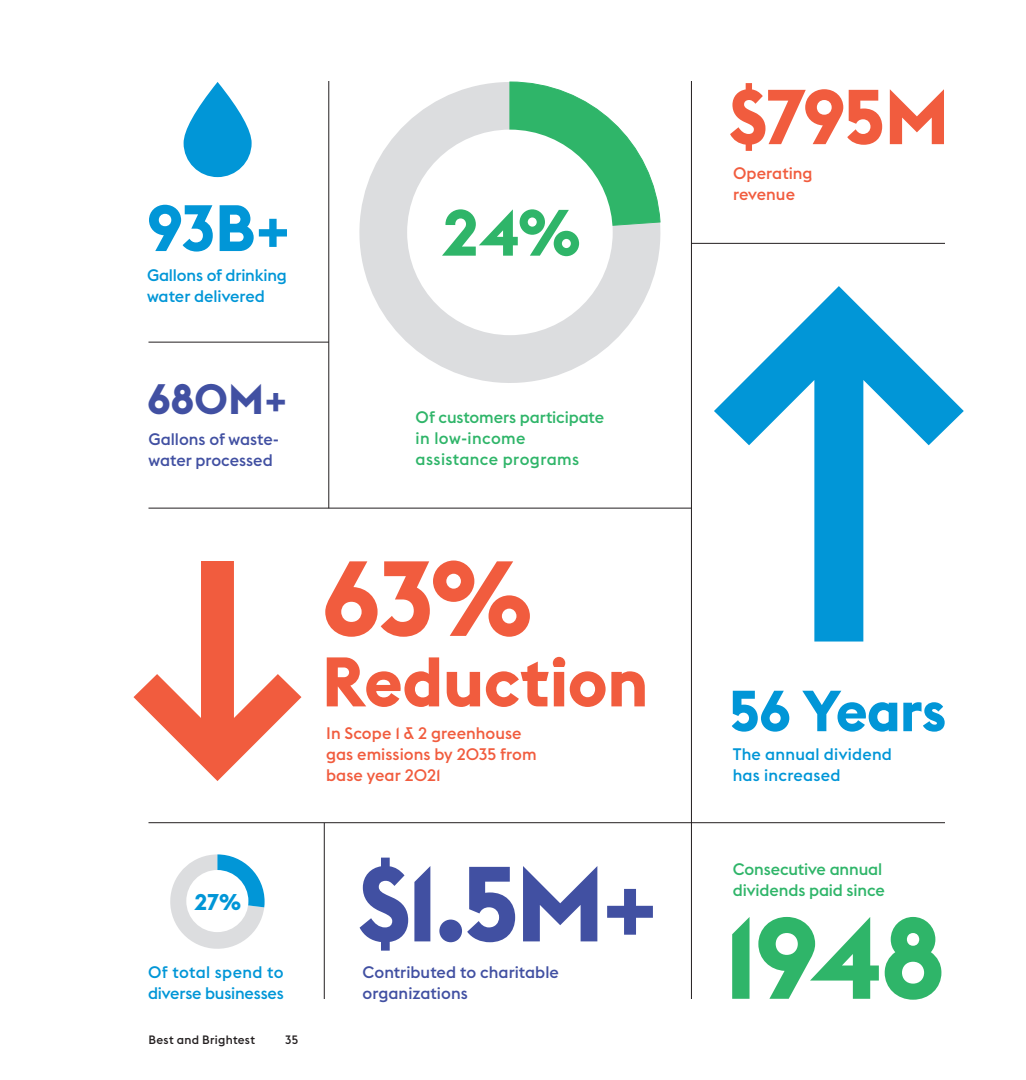
<style>
.page{position:relative;width:1026px;height:1080px;background:#fff}
.page>*{position:absolute;margin:0;border:0;box-sizing:border-box;transform-origin:0 0}
.t1{font:700 114px "Prrdwx Euclid Flex";color:#2fb569}
.t2{font:700 105px "Prrdwx Euclid Flex";color:#4150a2}
.t3{font:700 105px "Prrdwx Euclid Flex";color:#f15c3e}
.t4{font:700 76.5px "Prrdwx Euclid Flex";color:#f15c3e}
.t5{font:700 69px "Prrdwx Euclid Flex";letter-spacing:-.01em;color:#f15c3e}
.t6{font:700 64.5px "Prrdwx Euclid Flex";color:#0196d7}
.t7{font:700 64.5px "Prrdwx Euclid Flex";color:#2fb569}
.t8{font:700 57px "Prrdwx Euclid Flex";letter-spacing:-.02em;color:#0196d7}
.t9{font:700 42px "Prrdwx Euclid Flex";color:#4150a2}
.t10{font:700 22.5px "Prrdwx Euclid Flex";color:#0196d7}
.t11{font:500 16.5px/21px "Fpwdws Euclid Flex";color:#0196d7}
.t12{font:500 16.5px/21px "Fpwdws Euclid Flex";color:#f15c3e}
.t13{font:500 16.5px/21px "Fpwdws Euclid Flex";color:#4150a2}
.t14{font:500 16.5px/21px "Fpwdws Euclid Flex";letter-spacing:.015em;color:#2fb569}
.t15{font:500 16.5px/21px "Fpwdws Euclid Flex";letter-spacing:-.005em;color:#2fb569}
.t16{font:500 12px "Fpwdws Euclid Flex";letter-spacing:.025em;color:#231f20}
</style>
<div class="page">
<svg style="left:170px;top:854px;width:95px;height:95px"></svg>
<div style="left:186px;top:870px;width:62px;height:62px;background:#fff;border-radius:50%"></div>
<svg style="left:359px;top:82px;width:302px;height:301px;fill:#dcdddf"></svg>
<svg style="left:510px;top:82px;width:150px;height:151px"></svg>
<div style="left:407px;top:130px;width:206px;height:205px;background:#fff;border-radius:50%"></div>
<svg style="left:714px;top:286px;width:250px;height:356px"></svg>
<hr style="left:148px;top:342px;width:181px;height:1px;background:#231f20">
<hr style="left:148px;top:508px;width:544px;height:1px;background:#231f20">
<svg style="left:134px;top:561px;width:167px;height:220px"></svg>
<hr style="left:148px;top:822px;width:797px;height:1px;background:#231f20">
<hr style="left:324px;top:823px;width:1px;height:176px;background:#231f20">
<hr style="left:328px;top:81px;width:1px;height:427px;background:#231f20">
<hr style="left:691px;top:81px;width:1px;height:918px;background:#231f20">
<hr style="left:691px;top:243px;width:254px;height:1px;background:#231f20">
<svg style="left:184px;top:82px;width:68px;height:95px;fill:#0196d7"></svg>
<h3 class="t6" style="left:147px;top:191px;width:146px">93B+</h3>
<h3 class="t7" style="left:442px;top:196px;width:140px">24%</h3>
<p class="t11" style="left:147px;top:265px;width:141px">Gallons of drinking water delivered</p>
<h3 class="t9" style="left:147px;top:375px;width:143px">680M+</h3>
<p class="t13" style="left:149px;top:429px;width:132px">Gallons of waste&shy;water processed</p>
<p class="t14" style="left:416px;top:406px;width:190px">Of customers participate in low-income assistance programs</p>
<h2 class="t3" style="left:322px;top:538px;width:213px">63%</h2>
<h3 class="t5" style="left:322px;top:642px;width:329px">Reduction</h3>
<p class="t12" style="left:326px;top:723px;width:212px">In Scope 1 &amp; 2 greenhouse gas emissions by 2035 from base year 2021</p>
<h3 class="t10" style="left:194px;top:889px;width:48px">27%</h3>
<p class="t11" style="left:148px;top:962px;width:137px">Of total spend to diverse businesses</p>
<p class="t16" style="left:149px;top:1033px;width:108px">Best and Brightest</p>
<p class="t16" style="left:285px;top:1033px;width:14px">35</p>
<h2 class="t2" style="left:357px;top:844px;width:306px">$1.5M+</h2>
<p class="t13" style="left:363px;top:962px;width:198px">Contributed to charitable organizations</p>
<h3 class="t4" style="left:728px;top:73px;width:223px">$795M</h3>
<p class="t12" style="left:733px;top:163px;width:81px">Operating revenue</p>
<h3 class="t8" style="left:729px;top:678px;width:219px">56 Years</h3>
<p class="t11" style="left:733px;top:744px;width:161px">The annual dividend has increased</p>
<p class="t15" style="left:733px;top:859px;width:154px">Consecutive annual dividends paid since</p>
<h1 class="t1" style="left:725px;top:893px;width:223px">1948</h1>
</div>
